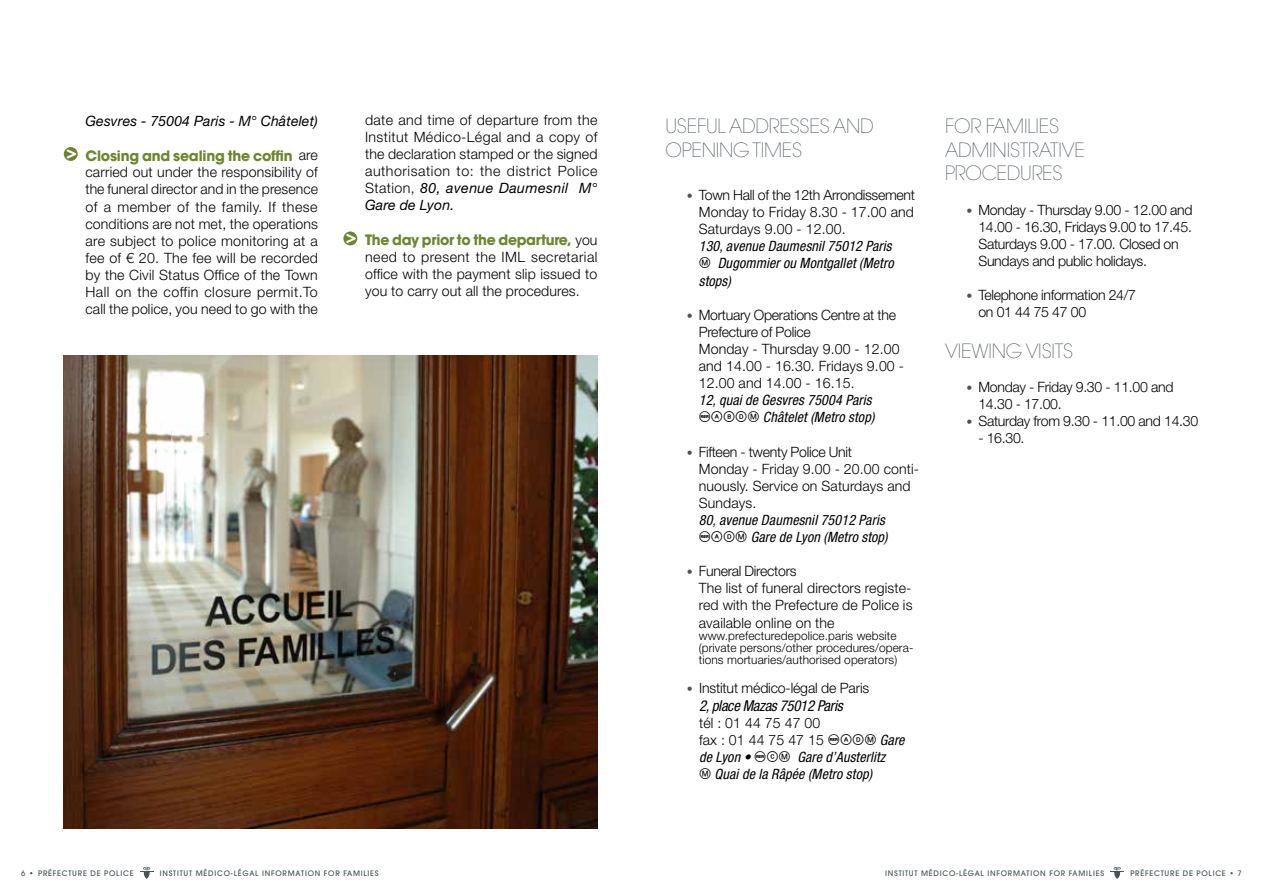
<style>
.page{position:relative;width:1263px;height:893px;background:#fff}
.page>*{position:absolute;margin:0;border:0;box-sizing:border-box;transform-origin:0 0}
.t1{font:200 19.5px/23.4px "ITC Avant Garde Std";letter-spacing:-.01em;color:#485358}
.t2{font:italic condensed 15px "Helvetica Neue LT Std";letter-spacing:-.02em;color:#000}
.t3{font:300 14.25px/17.1px "Helvetica Neue LT Std";letter-spacing:.01em;color:#000;text-align:justify}
.t4{font:300 14.25px/17.1px "Helvetica Neue LT Std";letter-spacing:-.02em;color:#000}
.t5{font:italic condensed 14.25px/17.1px "Helvetica Neue LT Std";letter-spacing:.01em;color:#000}
.t6{font:italic 14.25px/17.1px "Helvetica Neue LT";letter-spacing:.01em;color:#000}
.t7{font:700 14.25px "ITC Avant Garde Std";letter-spacing:-.015em;color:#6e862b}
.t8{font:300 14.25px "Helvetica Neue LT Std";letter-spacing:-.01em;color:#000}
.t9{font:300 12px/12px "Helvetica Neue LT Std";letter-spacing:.01em;color:#000}
.t10{font:500 7.5px "Avant Garde LT";letter-spacing:.1em;color:#485358}
.s1{font-family:"Helvetica Neue LT Std";font-weight:300;color:#000}
.s2{font-family:"Helvetica Neue LT Std";font-weight:300;font-style:normal}
.s3{font-size:12px;color:#485358}
.s4{font-family:"RAT Pv 1 font";font-style:normal;font-stretch:normal}
.s5{font-weight:300;font-style:normal;font-stretch:normal}
</style>
<div class="page">
<svg style="left:140px;top:867px;width:13px;height:12px"></svg>
<svg style="left:1110px;top:867px;width:14px;height:12px"></svg>
<svg style="left:64px;top:147px;width:14px;height:14px"></svg>
<svg style="left:67px;top:150px;width:9px;height:8px"></svg>
<div style="left:343px;top:232px;width:14px;height:13px;background:#6e862b;border-radius:50%"></div>
<svg style="left:346px;top:234px;width:10px;height:9px"></svg>
<img style="left:64px;top:355px;width:533px;height:473px">
<p class="t6" style="left:85px;top:112px;width:234px">Gesvres - 75004 Paris - M° Châtelet)</p>
<p class="t7" style="left:85px;top:146px;width:234px">Closing and sealing the coffin <span class="s1">are</span></p>
<p class="t3" style="left:85px;top:163px;width:234px">carried out under the responsibility of the funeral director and in the presence of a member of the family. If these conditions are not met, the operations are subject to police monitoring at a fee of € 20. The fee will be recorded by the Civil Status Office of the Town Hall on the coffin closure permit.To call the police, you need to go with the</p>
<p class="t3" style="left:365px;top:111px;width:234px">date and time of departure from the Institut Médico-Légal and a copy of the declaration stamped or the signed authorisation to: the district Police</p>
<p class="t6" style="left:365px;top:180px;width:234px"><span class="s2">Station,</span> 80, avenue Daumesnil M°<br>Gare de Lyon.</p>
<p class="t7" style="left:365px;top:230px;width:234px">The day prior to the departure, <span class="s1">you</span></p>
<p class="t3" style="left:365px;top:248px;width:234px">need to present the IML secretarial office with the payment slip issued to you to carry out all the procedures.</p>
<h1 class="t1" style="left:665px;top:115px;width:210px">USEFUL ADDRESSES AND<br>OPENING TIMES</h1>
<p class="t3" style="left:699px;top:186px;width:218px;text-indent:-12px"><span class="s3">•</span> Town Hall of the 12th Arrondissement Monday to Friday 8.30 - 17.00 and Saturdays 9.00 - 12.00.</p>
<p class="t5" style="left:699px;top:238px;width:196px">130, avenue Daumesnil 75012 Paris<br><span class="s4">M</span> Dugommier ou Montgallet (Metro stops)</p>
<p class="t4" style="left:699px;top:306px;width:207px;text-indent:-12px"><span class="s3">•</span> Mortuary Operations Centre at the<br>Prefecture of Police<br>Monday - Thursday 9.00 - 12.00 and 14.00 - 16.30. Fridays 9.00 -<br>12.00 and 14.00 - 16.15.</p>
<p class="t5" style="left:699px;top:392px;width:177px">12, quai de Gesvres 75004 Paris<br><span class="s4">RABDM</span> Châtelet (Metro stop)</p>
<p class="t3" style="left:699px;top:443px;width:222px;text-align:left;text-indent:-12px"><span class="s3">•</span> Fifteen - twenty Police Unit<br>Monday - Friday 9.00 - 20.00 conti&shy;nuously. Service on Saturdays and<br>Sundays.</p>
<p class="t5" style="left:699px;top:512px;width:190px">80, avenue Daumesnil 75012 Paris<br><span class="s4">RADM</span> Gare de Lyon (Metro stop)</p>
<p class="t3" style="left:699px;top:562px;width:215px;text-align:left;text-indent:-12px"><span class="s3">•</span> Funeral Directors<br>The list of funeral directors registe&shy;red with the Prefecture de Police is available online on the</p>
<p class="t9" style="left:699px;top:629px;width:216px">www.prefecturedepolice.paris website (private persons/other procedures/opera&shy;tions mortuaries/authorised operators)</p>
<p class="t8" style="left:687px;top:679px;width:184px"><span class="s3">•</span> Institut médico-légal de Paris</p>
<p class="t2" style="left:699px;top:697px;width:145px">2, place Mazas 75012 Paris</p>
<p class="t5" style="left:699px;top:714px;width:207px"><span class="s5">tél : 01 44 75 47 00<br>fax : 01 44 75 47 15</span> <span class="s4">RADM</span> Gare de Lyon • <span class="s4">RCM</span> Gare d’Austerlitz<br><span class="s4">M</span> Quai de la Râpée (Metro stop)</p>
<h1 class="t1" style="left:945px;top:115px;width:141px">FOR FAMILIES<br>ADMINISTRATIVE<br>PROCEDURES</h1>
<p class="t4" style="left:978px;top:201px;width:216px;text-indent:-12px"><span class="s3">•</span> Monday - Thursday 9.00 - 12.00 and 14.00 - 16.30, Fridays 9.00 to 17.45.<br>Saturdays 9.00 - 17.00. Closed on Sundays and public holidays.</p>
<p class="t4" style="left:978px;top:286px;width:159px;text-indent:-12px"><span class="s3">•</span> Telephone information 24/7 on 01 44 75 47 00</p>
<h1 class="t1" style="left:945px;top:339px;width:130px">VIEWING VISITS</h1>
<p class="t4" style="left:978px;top:378px;width:197px;text-indent:-12px"><span class="s3">•</span> Monday - Friday 9.30 - 11.00 and<br>14.30 - 17.00.</p>
<p class="t4" style="left:966px;top:412px;width:233px"><span class="s3">•</span> Saturday from 9.30 - 11.00 and 14.30</p>
<p class="t3" style="left:978px;top:429px;width:48px">- 16.30.</p>
<p class="t10" style="left:21px;top:868px;width:114px">6 • PRÉFECTURE DE POLICE</p>
<p class="t10" style="left:160px;top:868px;width:220px">INSTITUT MÉDICO-LÉGAL INFORMATION FOR FAMILIES</p>
<p class="t10" style="left:885px;top:868px;width:220px">INSTITUT MÉDICO-LÉGAL INFORMATION FOR FAMILIES</p>
<p class="t10" style="left:1130px;top:868px;width:113px">PRÉFECTURE DE POLICE • 7</p>
</div>
